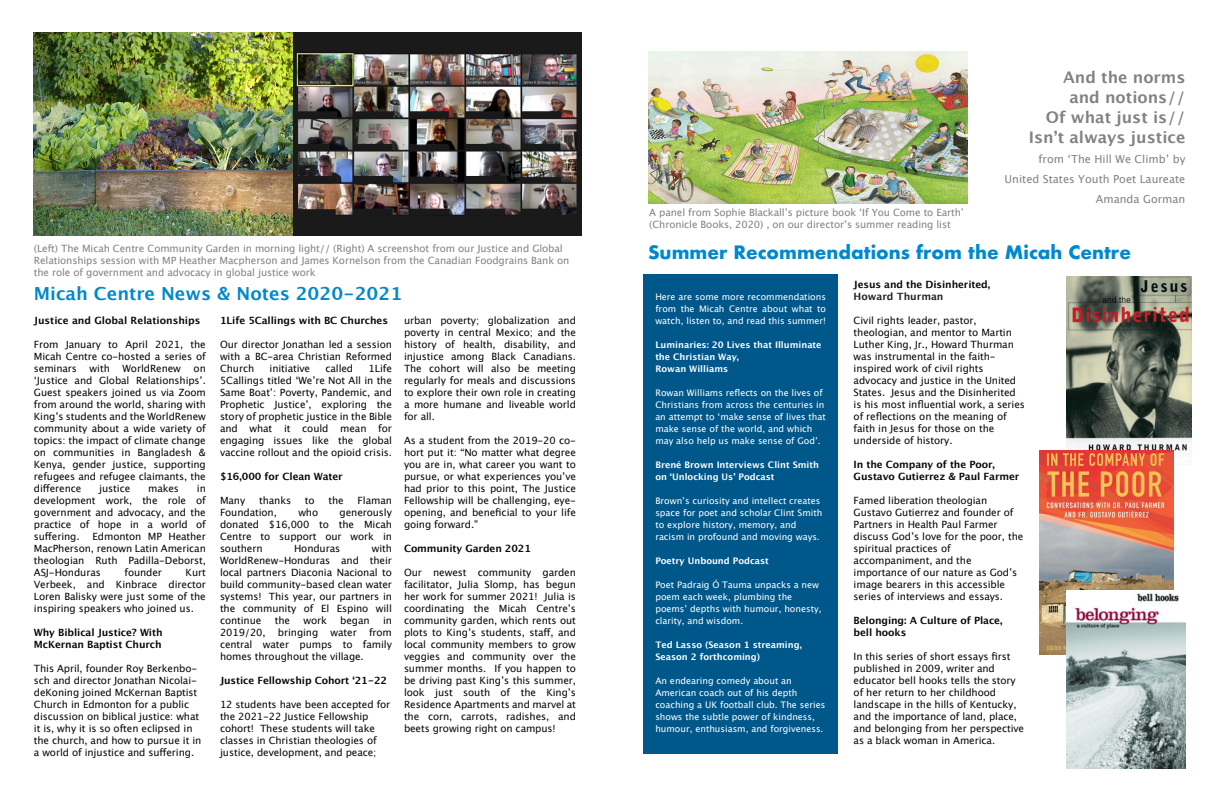
<style>
.page{position:relative;width:1224px;height:792px;background:#fff}
.page>*{position:absolute;margin:0;border:0;box-sizing:border-box;transform-origin:0 0}
.t1{font:700 18px "Futura";color:#0088ce}
.t2{font:700 18px "Lucida Grande";color:#0088ce}
.t3{font:700 16px/20px "Lucida Grande";color:#808285;text-align:right}
.t4{font:11px/20px "Lucida Grande";color:#808285;text-align:right}
.t5{font:10px/12px "Lucida Grande";letter-spacing:-.01em;color:#080704;text-align:justify}
.t6{font:10px/12px "Lucida Grande";letter-spacing:-.01em;color:#848281}
.t7{font:700 10px/12px "Lucida Grande";letter-spacing:-.01em;color:#080704}
.t8{font:700 10px "Lucida Grande";color:#231f20}
.t9{font:9px/12px "Lucida Grande";color:#fff}
.t10{font:700 9px/12px "Lucida Grande";color:#fff}
</style>
<div class="page">
<img style="left:34px;top:33px;width:548px;height:203px">
<div style="left:643px;top:274px;width:195px;height:480px;background:#005789"></div>
<img style="left:648px;top:51px;width:320px;height:153px">
<img style="left:1066px;top:277px;width:126px;height:175px">
<img style="left:1039px;top:451px;width:135px;height:204px">
<img style="left:1066px;top:590px;width:119px;height:179px">
<p class="t6" style="left:34px;top:243px;width:537px">(Left) The Micah Centre Community Garden in morning light// (Right) A screenshot from our Justice and Global<br>Relationships session with MP Heather Macpherson and James Kornelson from the Canadian Foodgrains Bank on the role of government and advocacy in global justice work</p>
<p class="t5" style="left:404px;top:315px;width:174px">urban poverty; globalization and poverty in central Mexico; and the history of health, disability, and injustice among Black Canadians.<br>The cohort will also be meeting regularly for meals and discussions to explore their own role in creating a more humane and liveable world for all.</p>
<p class="t5" style="left:404px;top:435px;width:174px">As a student from the 2019-20 co&shy;hort put it: “No matter what degree you are in, what career you want to pursue, or what experiences youʼve had prior to this point, The Justice Fellowship will be challenging, eye&shy;opening, and beneficial to your life going forward.”</p>
<p class="t7" style="left:404px;top:543px;width:129px">Community Garden 2021</p>
<p class="t5" style="left:404px;top:567px;width:174px">Our newest community garden facilitator, Julia Slomp, has begun her work for summer 2021! Julia is coordinating the Micah Centreʼs community garden, which rents out plots to Kingʼs students, staff, and local community members to grow veggies and community over the summer months. If you happen to be driving past Kingʼs this summer, look just south of the Kingʼs Residence Apartments and marvel at the corn, carrots, radishes, and beets growing right on campus!</p>
<h1 class="t2" style="left:34px;top:286px;width:370px">Micah Centre News &amp; Notes 2020-2021</h1>
<p class="t7" style="left:220px;top:315px;width:170px">1Life 5Callings with BC Churches</p>
<p class="t5" style="left:220px;top:339px;width:174px">Our director Jonathan led a session with a BC-area Christian Reformed Church</p>
<p class="t7" style="left:34px;top:315px;width:168px">Justice and Global Relationships</p>
<p class="t5" style="left:34px;top:339px;width:174px">From January to April 2021, the Micah Centre co-hosted a series of seminars</p>
<p class="t5" style="left:220px;top:363px;width:174px;text-indent:149px">1Life 5Callings titled ʻWeʼre Not All in the Same Boatʼ: Poverty, Pandemic, and Prophetic Justiceʼ, exploring the story of prophetic justice in the Bible and what it could mean for engaging issues like the global vaccine rollout and the opioid crisis.</p>
<p class="t7" style="left:220px;top:471px;width:124px">$16,000 for Clean Water</p>
<p class="t5" style="left:220px;top:495px;width:27px">Many</p>
<p class="t5" style="left:259px;top:495px;width:34px">thanks</p>
<p class="t5" style="left:305px;top:495px;width:11px">to</p>
<p class="t5" style="left:329px;top:495px;width:17px">the</p>
<p class="t5" style="left:358px;top:495px;width:36px">Flaman</p>
<p class="t5" style="left:220px;top:507px;width:58px">Foundation,</p>
<p class="t5" style="left:298px;top:507px;width:21px">who</p>
<p class="t5" style="left:90px;top:363px;width:22px">with</p>
<p class="t5" style="left:123px;top:363px;width:60px">WorldRenew</p>
<p class="t5" style="left:270px;top:363px;width:42px">initiative</p>
<p class="t5" style="left:326px;top:363px;width:29px">called</p>
<p class="t5" style="left:34px;top:363px;width:174px;text-indent:160px">on ʻJustice and Global Relationshipsʼ.<br>Guest speakers joined us via Zoom from around the world, sharing with Kingʼs students and the WorldRenew community about a wide variety of topics: the impact of climate change on communities in Bangladesh &amp; Kenya, gender justice, supporting refugees and refugee claimants, the difference</p>
<p class="t5" style="left:99px;top:483px;width:33px">justice</p>
<p class="t5" style="left:148px;top:483px;width:32px">makes</p>
<p class="t5" style="left:34px;top:483px;width:174px;text-indent:163px">in development work, the role of government and advocacy, and the practice of hope in a world of suffering.</p>
<p class="t5" style="left:220px;top:507px;width:174px;text-indent:120px">generously donated $16,000 to the Micah Centre to support our work in southern</p>
<p class="t5" style="left:34px;top:531px;width:174px;text-indent:59px">Edmonton MP Heather MacPherson, renown Latin American theologian Ruth Padilla-Deborst, ASJ-Honduras</p>
<p class="t5" style="left:220px;top:543px;width:174px;text-indent:152px">with WorldRenew-Honduras and their local partners Diaconia Nacional to build community-based clean water systems! This year, our partners in the community of El Espino will continue</p>
<p class="t5" style="left:294px;top:543px;width:48px">Honduras</p>
<p class="t5" style="left:124px;top:567px;width:39px">founder</p>
<p class="t5" style="left:34px;top:567px;width:174px;text-indent:152px">Kurt Verbeek, and Kinbrace director Loren Balisky were just some of the inspiring speakers who joined us.</p>
<p class="t7" style="left:34px;top:627px;width:130px">Why Biblical Justice? With<br>McKernan Baptist Church</p>
<p class="t5" style="left:34px;top:663px;width:169px;text-align:left">This April, founder Roy Berkenbo&shy;sch and director Jonathan Nicolai&shy;deKoning joined McKernan Baptist Church in Edmonton for a public discussion on biblical justice: what it is, why it is so often eclipsed in the church, and how to pursue it in a world of injustice and suffering.</p>
<p class="t5" style="left:275px;top:615px;width:17px">the</p>
<p class="t5" style="left:303px;top:615px;width:25px">work</p>
<p class="t5" style="left:340px;top:615px;width:31px">began</p>
<p class="t5" style="left:220px;top:615px;width:174px;text-indent:163px">in 2019/20, bringing water from central water pumps to family homes throughout the village.</p>
<p class="t7" style="left:220px;top:675px;width:169px">Justice Fellowship Cohort ʻ21-22</p>
<p class="t5" style="left:220px;top:699px;width:172px;text-align:left">12 students have been accepted for the 2021-22 Justice Fellowship cohort! These students will take classes in Christian theologies of justice, development, and peace;</p>
<p class="t6" style="left:649px;top:207px;width:316px">A panel from Sophie Blackallʼs picture book ʻIf You Come to Earthʼ (Chronicle Books, 2020) , on our directorʼs summer reading list</p>
<h2 class="t3" style="left:1029px;top:68px;width:158px">And the norms and notions//<br>Of what just is//<br>Isnʼt always justice</h2>
<p class="t4" style="left:1005px;top:149px;width:182px">from ʻThe Hill We Climbʼ by<br>United States Youth Poet Laureate<br>Amanda Gorman</p>
<h1 class="t1" style="left:648px;top:244px;width:485px">Summer Recommendations from the Micah Centre</h1>
<p class="t9" style="left:655px;top:291px;width:172px;text-align:justify">Here are some more recommendations from the Micah Centre about what to watch, listen to, and read this summer!</p>
<p class="t10" style="left:655px;top:339px;width:168px">Luminaries: 20 Lives that Illuminate the Christian Way,<br>Rowan Williams</p>
<p class="t9" style="left:655px;top:387px;width:172px">Rowan Williams reflects on the lives of Christians from across the centuries in an attempt to ʻmake sense of lives that make sense of the world, and which may also help us make sense of Godʼ.</p>
<p class="t10" style="left:655px;top:459px;width:165px">Brené Brown Interviews Clint Smith on ʻUnlocking Usʼ Podcast</p>
<p class="t9" style="left:655px;top:495px;width:169px">Brownʼs curiosity and intellect creates space for poet and scholar Clint Smith to explore history, memory, and racism in profound and moving ways.</p>
<p class="t10" style="left:655px;top:555px;width:115px">Poetry Unbound Podcast</p>
<p class="t9" style="left:655px;top:579px;width:168px">Poet Padraig Ó Tauma unpacks a new poem each week, plumbing the poemsʼ depths with humour, honesty, clarity, and wisdom.</p>
<p class="t10" style="left:655px;top:639px;width:148px">Ted Lasso (Season 1 streaming,<br>Season 2 forthcoming)</p>
<p class="t9" style="left:655px;top:675px;width:171px">An endearing comedy about an American coach out of his depth coaching a UK football club. The series shows the subtle power of kindness, humour, enthusiasm, and forgiveness.</p>
<p class="t7" style="left:854px;top:279px;width:138px">Jesus and the Disinherited,</p>
<p class="t8" style="left:854px;top:292px;width:91px">Howard Thurman</p>
<p class="t5" style="left:854px;top:315px;width:173px;text-align:left">Civil rights leader, pastor, theologian, and mentor to Martin<br>Luther King, Jr., Howard Thurman was instrumental in the faith&shy;inspired work of civil rights advocacy and justice in the United<br>States. Jesus and the Disinherited is his most influential work, a series of reflections on the meaning of faith in Jesus for those on the underside of history.</p>
<p class="t7" style="left:854px;top:459px;width:167px">In the Company of the Poor,<br>Gustavo Gutierrez &amp; Paul Farmer</p>
<p class="t5" style="left:854px;top:495px;width:171px;text-align:left">Famed liberation theologian<br>Gustavo Gutierrez and founder of<br>Partners in Health Paul Farmer discuss Godʼs love for the poor, the spiritual practices of accompaniment, and the importance of our nature as Godʼs image bearers in this accessible series of interviews and essays.</p>
<p class="t7" style="left:854px;top:615px;width:150px">Belonging: A Culture of Place, bell hooks</p>
<p class="t5" style="left:854px;top:651px;width:172px;text-align:left">In this series of short essays first published in 2009, writer and educator bell hooks tells the story of her return to her childhood landscape in the hills of Kentucky, and the importance of land, place, and belonging from her perspective as a black woman in America.</p>
</div>
